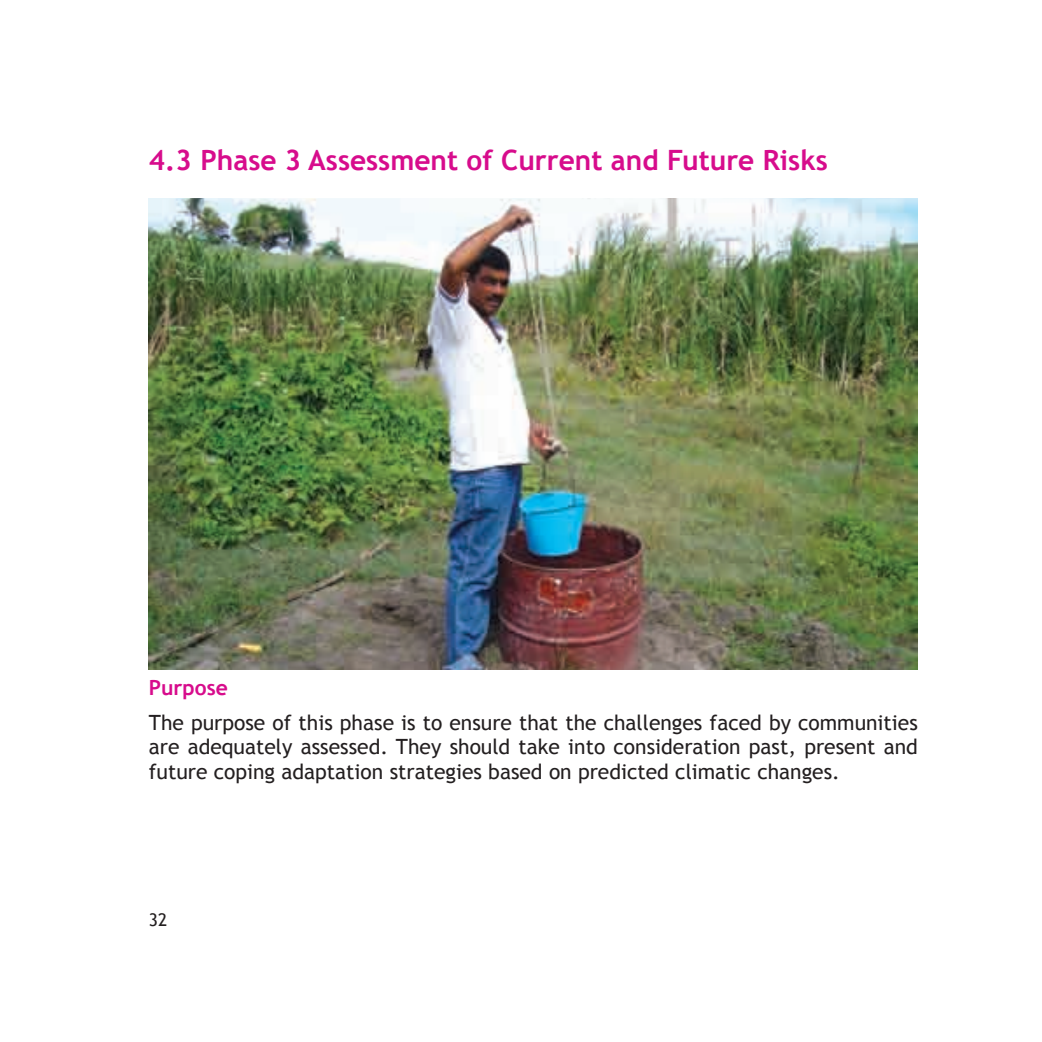
<style>
.page{position:relative;width:1042px;height:1042px;background:#fff}
.page>*{position:absolute;margin:0;border:0;box-sizing:border-box;transform-origin:0 0}
.t1{font:700 28px "Trebuchet MS";color:#d70c8c}
.t2{font:21px/24.5px "Trebuchet MS";color:#231f20;text-align:justify}
.t3{font:700 21px "Trebuchet MS";color:#d70c8c}
.t4{font:17.5px "Trebuchet MS";color:#231f20}
</style>
<div class="page">
<img style="left:149px;top:198px;width:769px;height:472px">
<p class="t1" style="left:149px;top:142px;width:680px">4.3 Phase 3 Assessment of Current and Future Risks</p>
<p class="t3" style="left:149px;top:675px;width:80px">Purpose</p>
<p class="t2" style="left:149px;top:710px;width:770px">The purpose of this phase is to ensure that the challenges faced by communities are adequately assessed. They should take into consideration past, present and future coping adaptation strategies based on predicted climatic changes.</p>
<p class="t4" style="left:149px;top:909px;width:20px">32</p>
</div>
